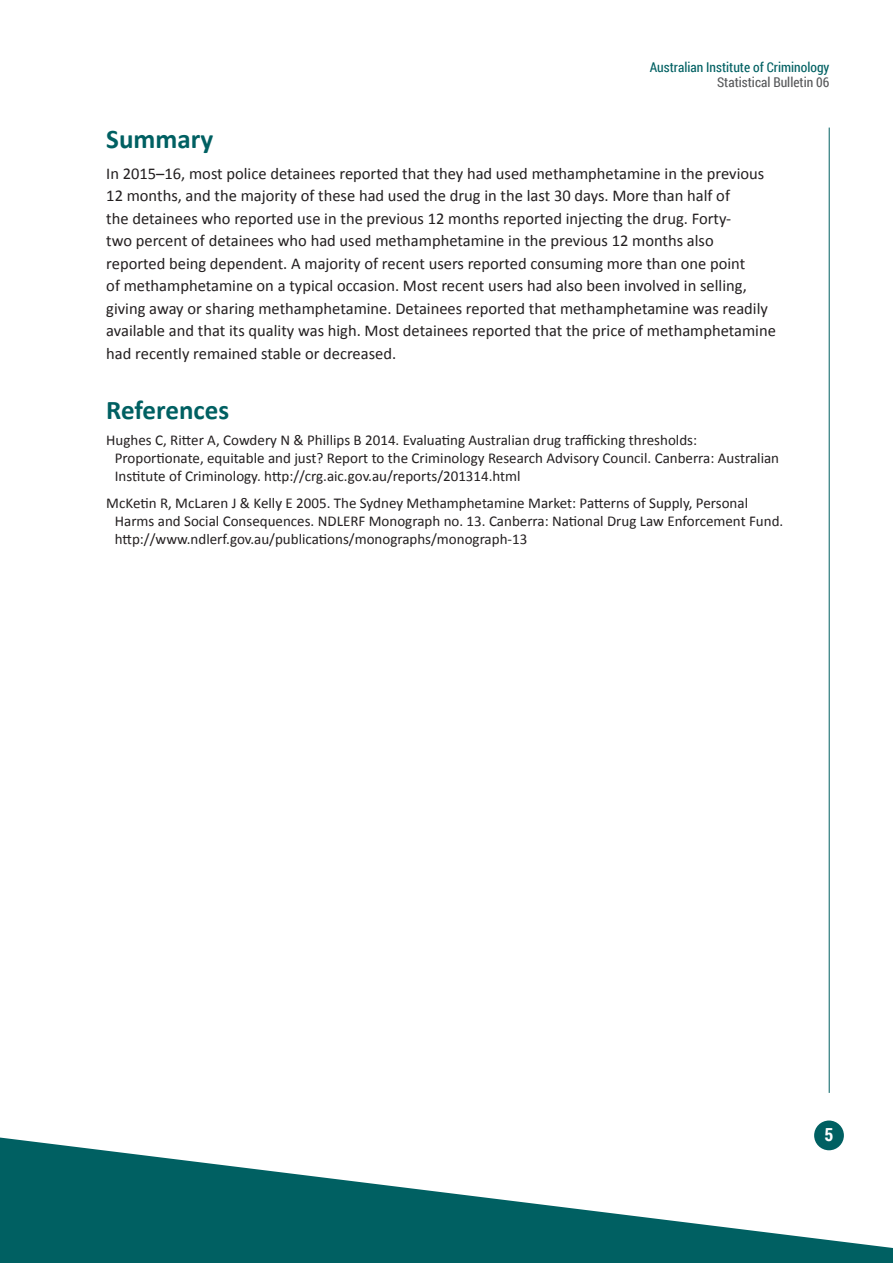
<style>
.page{position:relative;width:893px;height:1263px;background:#fff}
.page>*{position:absolute;margin:0;border:0;box-sizing:border-box;transform-origin:0 0}
.t1{font:700 27px "Calibri";color:#006062}
.t2{font:700 18px "Roboto Condensed";color:#fff}
.body{font:16.5px/22.5px "Calibri";color:#231f20}
.references{font:15px/18px "Calibri";color:#231f20}
.t3{font:13.5px "Roboto Condensed";color:#006062}
.t4{font:13.5px "Roboto Condensed";color:#57585a}
</style>
<div class="page">
<hr style="left:829px;top:128px;width:1px;height:965px;background:#006062">
<div style="left:814px;top:1120px;width:30px;height:30px;background:#006062;border-radius:50%"></div>
<svg style="left:0;top:1137px;width:893px;height:126px;fill:#006062"></svg>
<p class="t3" style="left:650px;top:58px;width:181px">Australian Institute of Criminology</p>
<p class="t4" style="left:717px;top:73px;width:114px">Statistical Bulletin 06</p>
<h1 class="t1" style="left:106px;top:122px;width:109px">Summary</h1>
<p class="body" style="left:106px;top:161px;width:671px">In 2015–16, most police detainees reported that they had used methamphetamine in the previous 12 months, and the majority of these had used the drug in the last 30 days. More than half of<br>the detainees who reported use in the previous 12 months reported injecting the drug. Forty-<br>two percent of detainees who had used methamphetamine in the previous 12 months also reported being dependent. A majority of recent users reported consuming more than one point<br>of methamphetamine on a typical occasion. Most recent users had also been involved in selling, giving away or sharing methamphetamine. Detainees reported that methamphetamine was readily available and that its quality was high. Most detainees reported that the price of methamphetamine had recently remained stable or decreased.</p>
<h1 class="t1" style="left:106px;top:393px;width:124px">References</h1>
<p class="references" style="left:115px;top:430px;width:666px;text-indent:-9px">Hughes C, Ritter A, Cowdery N &amp; Phillips B 2014. Evaluating Australian drug trafficking thresholds:<br>Proportionate, equitable and just? Report to the Criminology Research Advisory Council. Canberra: Australian<br>Institute of Criminology. http://crg.aic.gov.au/reports/201314.html</p>
<p class="references" style="left:115px;top:493px;width:670px;text-indent:-9px">McKetin R, McLaren J &amp; Kelly E 2005. The Sydney Methamphetamine Market: Patterns of Supply, Personal<br>Harms and Social Consequences. NDLERF Monograph no. 13. Canberra: National Drug Law Enforcement Fund. http://www.ndlerf.gov.au/publications/monographs/monograph-13</p>
<p class="t2" style="left:824px;top:1122px;width:10px">5</p>
</div>
